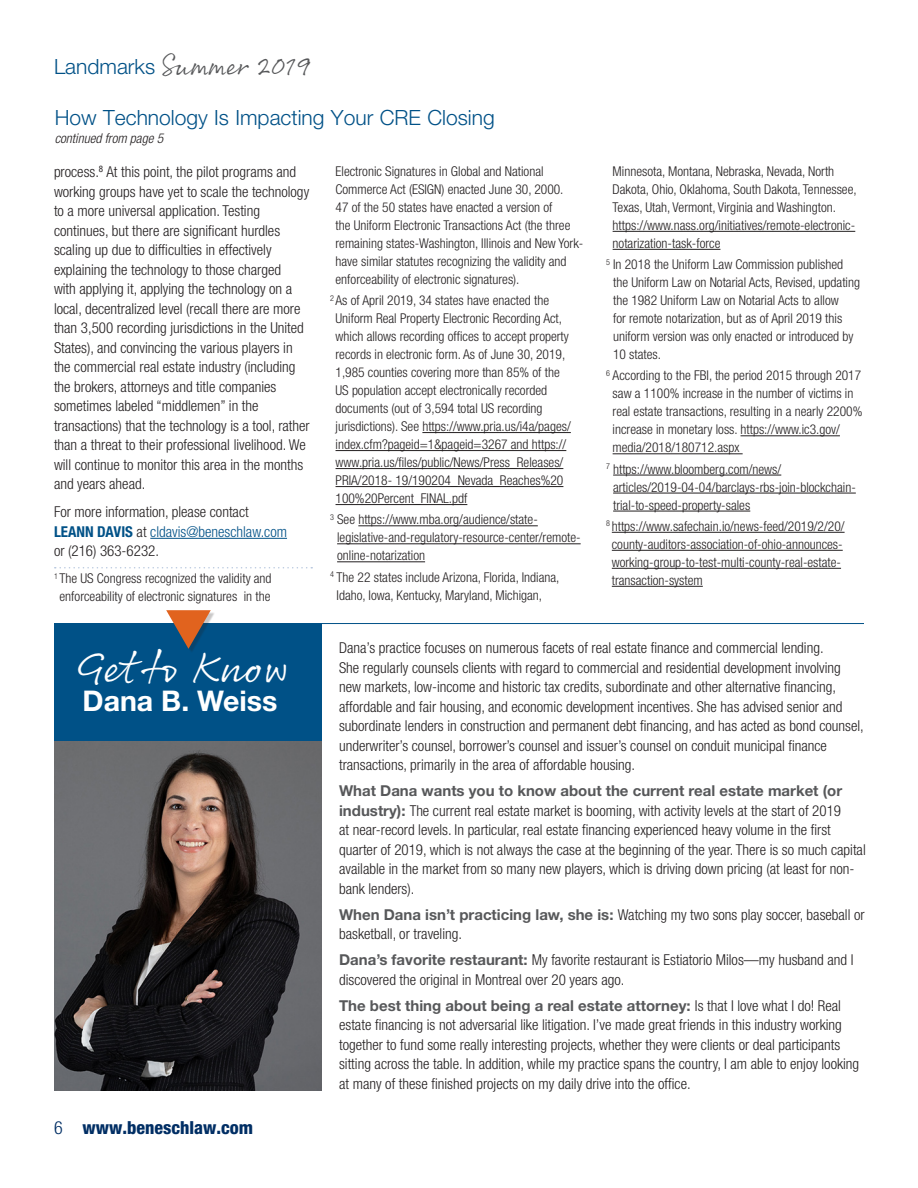
<style>
.page{position:relative;width:918px;height:1188px;background:#fff}
.page>*{position:absolute;margin:0;border:0;box-sizing:border-box;transform-origin:0 0}
.t1{font:45px "Rollerscript Smooth";color:#fff}
.Text_10_13_HNLightCo{font:700 28.5px "Helvetica Neue";color:#fff}
.t2{font:27px "Rollerscript Smooth";color:#57585a}
.Headlines_Smaller_co{font:300 21px "Helvetica Neue";color:#005187}
.t3{font:800 condensed 18px "Helvetica Neue";color:#002e64}
.Text_10_13_HNLightCo-2{font:300 condensed 15px/19.5px "Helvetica Neue";color:#231f20}
.Text_10_13_HNLightCo-3{font:300 condensed 13.5px/18px "Helvetica Neue";color:#231f20}
.Continued{font:italic 300 condensed 13.5px "Helvetica Neue";color:#231f20}
.s1{font-family:"Helvetica Neue";font-weight:300;font-size:21px;color:#005187}
.s2{font-weight:700;color:#005187}
.s3{color:#005187}
.s4{font-weight:300}
.s5{font-weight:700;font-stretch:normal;color:#57585a}
</style>
<div class="page">
<div style="left:54px;top:623px;width:268px;height:119px;background:#005187"></div>
<hr style="left:150px;top:538px;width:137px;height:1px;background:#005187">
<hr style="left:422px;top:432px;width:149px;height:1px;background:#231f20">
<hr style="left:336px;top:450px;width:230px;height:1px;background:#231f20">
<hr style="left:336px;top:468px;width:227px;height:1px;background:#231f20">
<hr style="left:336px;top:486px;width:227px;height:1px;background:#231f20">
<hr style="left:336px;top:504px;width:131px;height:1px;background:#231f20">
<hr style="left:358px;top:525px;width:180px;height:1px;background:#231f20">
<hr style="left:337px;top:543px;width:244px;height:1px;background:#231f20">
<hr style="left:337px;top:561px;width:88px;height:1px;background:#231f20">
<hr style="left:613px;top:231px;width:242px;height:1px;background:#231f20">
<hr style="left:613px;top:249px;width:107px;height:1px;background:#231f20">
<hr style="left:741px;top:435px;width:99px;height:1px;background:#231f20">
<hr style="left:613px;top:453px;width:130px;height:1px;background:#231f20">
<hr style="left:613px;top:475px;width:168px;height:1px;background:#231f20">
<hr style="left:613px;top:493px;width:243px;height:1px;background:#231f20">
<hr style="left:613px;top:511px;width:137px;height:1px;background:#231f20">
<hr style="left:612px;top:532px;width:233px;height:1px;background:#231f20">
<hr style="left:612px;top:550px;width:231px;height:1px;background:#231f20">
<hr style="left:612px;top:568px;width:229px;height:1px;background:#231f20">
<hr style="left:612px;top:586px;width:91px;height:1px;background:#231f20">
<img style="left:54px;top:742px;width:268px;height:349px">
<hr style="left:54px;top:623px;width:810px;height:1px;background:#005187">
<div style="left:168px;top:612px;width:48px;height:42px;background:#231f20;opacity:.25"></div>
<svg style="left:166px;top:610px;width:45px;height:39px"></svg>
<svg style="left:55px;top:567px;width:257px;height:1px"></svg>
<p class="t2" style="left:54px;top:49px;width:260px"><span class="s1">Landmarks</span> Summer 2019</p>
<p class="Headlines_Smaller_co" style="left:55px;top:104px;width:441px">How Technology Is Impacting Your CRE Closing</p>
<p class="Continued" style="left:55px;top:131px;width:110px">continued from page 5</p>
<p class="Text_10_13_HNLightCo-2" style="left:54px;top:162px;width:257px">process.<sup>8</sup> At this point, the pilot programs and working groups have yet to scale the technology to a more universal application. Testing continues, but there are significant hurdles scaling up due to difficulties in effectively explaining the technology to those charged<br>with applying it, applying the technology on a local, decentralized level (recall there are more than 3,500 recording jurisdictions in the United States), and convincing the various players in the commercial real estate industry (including the brokers, attorneys and title companies sometimes labeled “middlemen” in the transactions) that the technology is a tool, rather than a threat to their professional livelihood. We will continue to monitor this area in the months and years ahead.</p>
<p class="Text_10_13_HNLightCo-2" style="left:54px;top:502px;width:235px">For more information, please contact<br><span class="s2">LEANN DAVIS</span> at <span class="s3">cldavis@beneschlaw.com </span>or (216) 363-6232.</p>
<p class="Text_10_13_HNLightCo-3" style="left:54px;top:569px;width:219px;text-align:center"><sup>1</sup> The US Congress recognized the validity and enforceability of electronic signatures in the</p>
<p class="Text_10_13_HNLightCo-3" style="left:336px;top:162px;width:249px">Electronic Signatures in Global and National Commerce Act (ESIGN) enacted June 30, 2000.<br>47 of the 50 states have enacted a version of<br>the Uniform Electronic Transactions Act (the three remaining states-Washington, Illinois and New York&shy;have similar statutes recognizing the validity and enforceability of electronic signatures).</p>
<p class="Text_10_13_HNLightCo-3" style="left:336px;top:291px;width:237px;text-indent:-6px"><sup>2</sup> As of April 2019, 34 states have enacted the Uniform Real Property Electronic Recording Act, which allows recording offices to accept property records in electronic form. As of June 30, 2019, 1,985 counties covering more than 85% of the US population accept electronically recorded documents (out of 3,594 total US recording jurisdictions). See https://www.pria.us/i4a/pages/ index.cfm?pageid=1&amp;pageid=3267 and https:// www.pria.us/files/public/News/Press_Releases/ PRIA/2018- 19/190204_Nevada_Reaches%20<br>100%20Percent_FINAL.pdf</p>
<p class="Text_10_13_HNLightCo-3" style="left:337px;top:511px;width:245px;text-indent:-7px"><sup>3</sup> See https://www.mba.org/audience/state&shy;legislative-and-regulatory-resource-center/remote&shy;online-notarization</p>
<p class="Text_10_13_HNLightCo-3" style="left:337px;top:568px;width:224px;text-indent:-7px"><sup>4</sup> The 22 states include Arizona, Florida, Indiana,<br>Idaho, Iowa, Kentucky, Maryland, Michigan,</p>
<p class="Text_10_13_HNLightCo-3" style="left:613px;top:162px;width:246px">Minnesota, Montana, Nebraska, Nevada, North Dakota, Ohio, Oklahoma, South Dakota, Tennessee, Texas, Utah, Vermont, Virginia and Washington. https://www.nass.org/initiatives/remote-electronic&shy;notarization-task-force</p>
<p class="Text_10_13_HNLightCo-3" style="left:613px;top:255px;width:248px;text-indent:-7px"><sup>5</sup> In 2018 the Uniform Law Commission published the Uniform Law on Notarial Acts, Revised, updating the 1982 Uniform Law on Notarial Acts to allow<br>for remote notarization, but as of April 2019 this uniform version was only enacted or introduced by 10 states.</p>
<p class="Text_10_13_HNLightCo-3" style="left:613px;top:367px;width:251px;text-indent:-7px"><sup>6</sup> According to the FBI, the period 2015 through 2017 saw a 1100% increase in the number of victims in real estate transactions, resulting in a nearly 2200% increase in monetary loss. https://www.ic3.gov/ media/2018/180712.aspx</p>
<p class="Text_10_13_HNLightCo-3" style="left:613px;top:460px;width:244px;text-indent:-7px"><sup>7</sup> https://www.bloomberg.com/news/ articles/2019-04-04/barclays-rbs-join-blockchain&shy;trial-to-speed-property-sales</p>
<p class="Text_10_13_HNLightCo-3" style="left:612px;top:517px;width:234px;text-indent:-6px"><sup>8</sup> https://www.safechain.io/news-feed/2019/2/20/ county-auditors-association-of-ohio-announces&shy;working-group-to-test-multi-county-real-estate&shy;transaction-system</p>
<p class="t1" style="left:78px;top:639px;width:213px">Get to Know</p>
<p class="Text_10_13_HNLightCo" style="left:83px;top:684px;width:196px">Dana B. Weiss</p>
<p class="t3" style="left:54px;top:1116px;width:201px"><span class="s4">6</span> www.beneschlaw.com</p>
<p class="Text_10_13_HNLightCo-2" style="left:339px;top:638px;width:526px">Dana’s practice focuses on numerous facets of real estate finance and commercial lending.<br>She regularly counsels clients with regard to commercial and residential development involving new markets, low-income and historic tax credits, subordinate and other alternative financing, affordable and fair housing, and economic development incentives. She has advised senior and subordinate lenders in construction and permanent debt financing, and has acted as bond counsel, underwriter’s counsel, borrower’s counsel and issuer’s counsel on conduit municipal finance transactions, primarily in the area of affordable housing.</p>
<p class="Text_10_13_HNLightCo-2" style="left:339px;top:781px;width:528px"><span class="s5">What Dana wants you to know about the current real estate market (or industry):</span> The current real estate market is booming, with activity levels at the start of 2019<br>at near-record levels. In particular, real estate financing experienced heavy volume in the first quarter of 2019, which is not always the case at the beginning of the year. There is so much capital available in the market from so many new players, which is driving down pricing (at least for non&shy;bank lenders).</p>
<p class="Text_10_13_HNLightCo-2" style="left:339px;top:905px;width:527px"><span class="s5">When Dana isn’t practicing law, she is:</span> Watching my two sons play soccer, baseball or basketball, or traveling.</p>
<p class="Text_10_13_HNLightCo-2" style="left:339px;top:950px;width:516px"><span class="s5">Dana’s favorite restaurant:</span> My favorite restaurant is Estiatorio Milos—my husband and I discovered the original in Montreal over 20 years ago.</p>
<p class="Text_10_13_HNLightCo-2" style="left:339px;top:996px;width:522px"><span class="s5">The best thing about being a real estate attorney:</span> Is that I love what I do! Real estate financing is not adversarial like litigation. I’ve made great friends in this industry working together to fund some really interesting projects, whether they were clients or deal participants sitting across the table. In addition, while my practice spans the country, I am able to enjoy looking at many of these finished projects on my daily drive into the office.</p>
</div>
